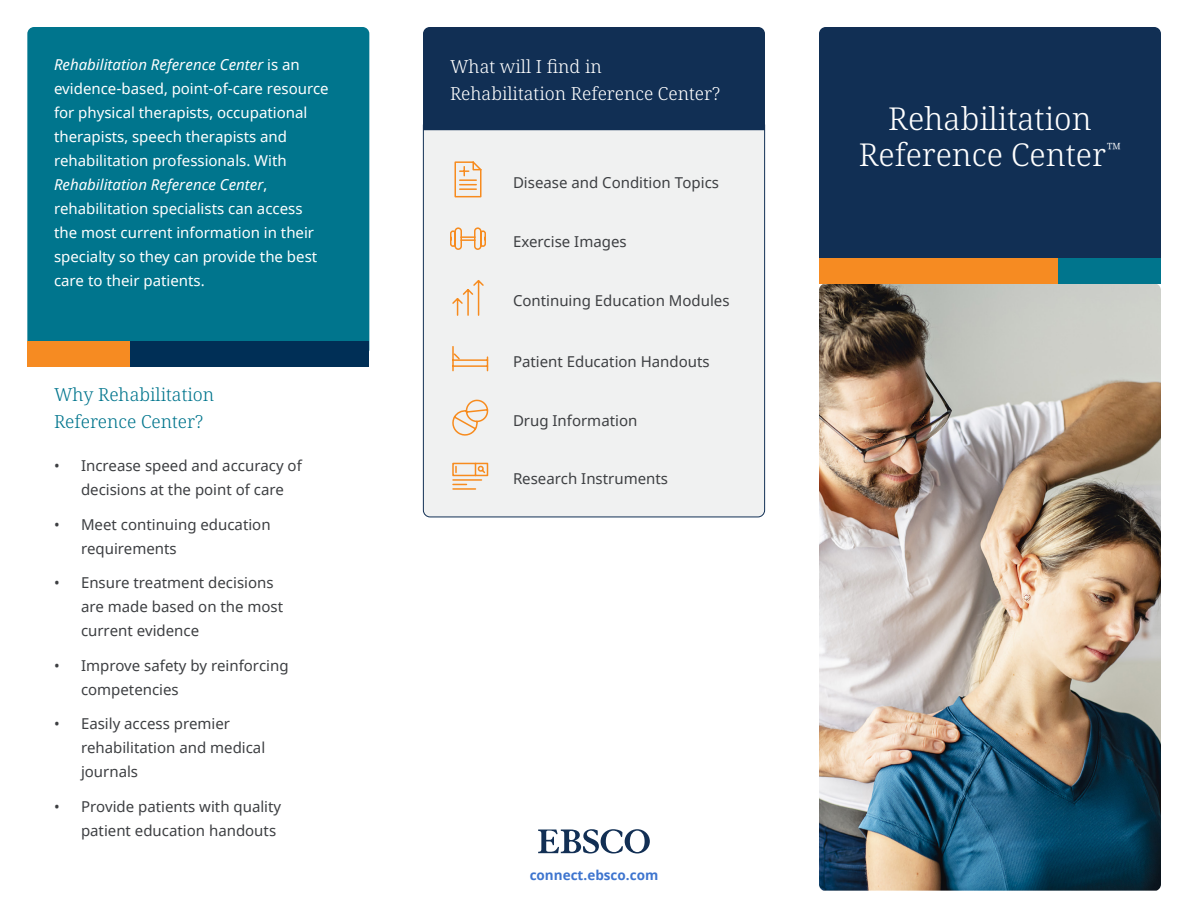
<style>
.page{position:relative;width:1188px;height:918px;background:#fff}
.page>*{position:absolute;margin:0;border:0;box-sizing:border-box;transform-origin:0 0}
.Serif_Light_18{font:300 31.5px/36px "Noto Serif";color:#fff;text-align:center}
.Serif_Light_12{font:300 18px/27px "Noto Serif";color:#fff}
.Serif_Light_12-2{font:300 18px/27px "Noto Serif";color:#00758d}
.Numbers{font:15px/24px "Noto Sans";color:#3d3f42}
.Sans_10{font:15px/24px "Noto Sans";color:#fff}
.Sans_9{font:700 13.5px "Noto Sans";color:#3e75cf}
.s1{font-style:italic}
</style>
<div class="page">
<img style="left:819px;top:284px;width:342px;height:607px">
<div style="left:819px;top:27px;width:342px;height:231px;background:#112f54"></div>
<div style="left:27px;top:27px;width:342px;height:314px;background:#00758d"></div>
<div style="left:819px;top:258px;width:239px;height:26px;background:#f68b22"></div>
<div style="left:130px;top:341px;width:239px;height:25px;background:#002f56"></div>
<div style="left:1058px;top:258px;width:103px;height:26px;background:#00758d"></div>
<div style="left:27px;top:341px;width:103px;height:25px;background:#f68b22"></div>
<div style="left:423px;top:130px;width:342px;height:388px;background:#f0f1f1"></div>
<div style="left:423px;top:27px;width:342px;height:103px;background:#112f54"></div>
<svg style="left:538px;top:829px;width:112px;height:25px"></svg>
<svg style="left:454px;top:161px;width:29px;height:37px"></svg>
<svg style="left:449px;top:227px;width:38px;height:24px"></svg>
<svg style="left:451px;top:279px;width:34px;height:38px"></svg>
<svg style="left:452px;top:345px;width:37px;height:27px"></svg>
<svg style="left:449px;top:398px;width:40px;height:41px"></svg>
<svg style="left:452px;top:462px;width:37px;height:28px"></svg>
<p class="Sans_10" style="left:54px;top:53px;width:276px"><span class="s1">Rehabilitation Reference Center</span> is an evidence-based, point-of-care resource for physical therapists, occupational therapists, speech therapists and rehabilitation professionals. With <span class="s1">Rehabilitation Reference Center</span>, rehabilitation specialists can access the most current information in their specialty so they can provide the best care to their patients.</p>
<h2 class="Serif_Light_12-2" style="left:54px;top:382px;width:162px">Why Rehabilitation<br>Reference Center?</h2>
<p class="Numbers" style="left:81px;top:454px;width:222px;text-indent:-27px">• Increase speed and accuracy of decisions at the point of care</p>
<p class="Numbers" style="left:81px;top:513px;width:191px;text-indent:-27px">• Meet continuing education requirements</p>
<p class="Numbers" style="left:81px;top:571px;width:204px;text-indent:-27px">• Ensure treatment decisions are made based on the most current evidence</p>
<p class="Numbers" style="left:81px;top:654px;width:209px;text-indent:-27px">• Improve safety by reinforcing competencies</p>
<p class="Numbers" style="left:81px;top:712px;width:186px;text-indent:-27px">• Easily access premier rehabilitation and medical journals</p>
<p class="Numbers" style="left:81px;top:795px;width:202px;text-indent:-27px">• Provide patients with quality patient education handouts</p>
<h2 class="Serif_Light_12" style="left:450px;top:54px;width:272px">What will I find in<br>Rehabilitation Reference Center?</h2>
<p class="Numbers" style="left:513px;top:171px;width:208px">Disease and Condition Topics</p>
<p class="Numbers" style="left:513px;top:230px;width:115px">Exercise Images</p>
<p class="Numbers" style="left:513px;top:289px;width:218px">Continuing Education Modules</p>
<p class="Numbers" style="left:513px;top:350px;width:198px">Patient Education Handouts</p>
<p class="Numbers" style="left:513px;top:409px;width:126px">Drug Information</p>
<p class="Numbers" style="left:513px;top:467px;width:157px">Research Instruments</p>
<p class="Sans_9" style="left:530px;top:865px;width:130px">connect.ebsco.com</p>
<h1 class="Serif_Light_18" style="left:859px;top:102px;width:264px">Rehabilitation<br>Reference Center<sup>™</sup></h1>
</div>
